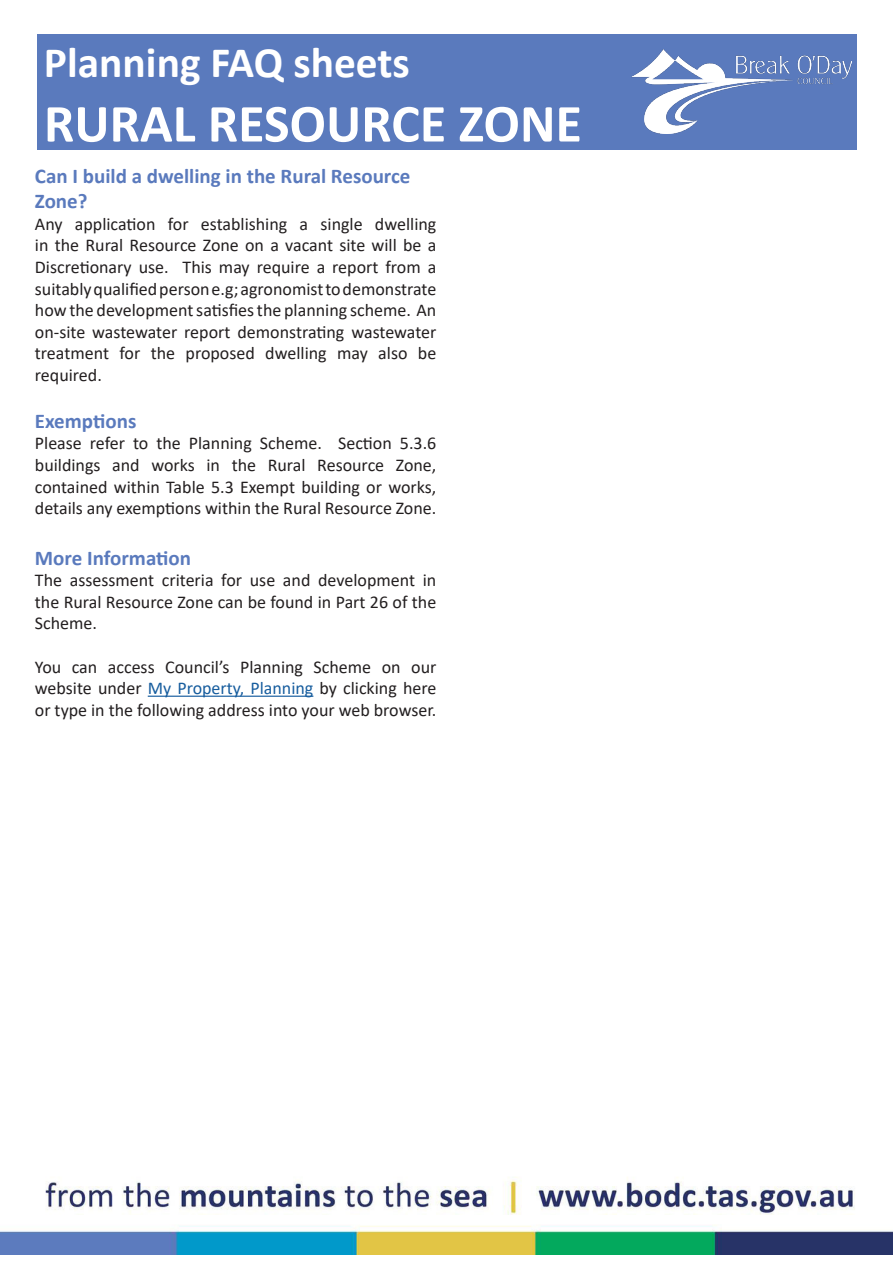
<style>
.page{position:relative;width:893px;height:1263px;background:#fff}
.page>*{position:absolute;margin:0;border:0;box-sizing:border-box;transform-origin:0 0}
.t1{font:700 54px "Calibri";color:#fff}
.t2{font:700 43.5px "Calibri";color:#fff}
.Question{font:700 21px/25.2px "Calibri";color:#5a7abd}
.t3{font:18px/21.6px "Calibri";color:#231f20;text-align:justify}
.s1{color:#175d9e}
</style>
<div class="page">
<img style="left:0;top:1177px;width:893px;height:78px">
<hr style="left:148px;top:696px;width:165px;height:1px;background:#175d9e">
<div style="left:37px;top:35px;width:820px;height:115px;background:#5a7abd"></div>
<img style="left:632px;top:50px;width:219px;height:83px">
<p class="t2" style="left:44px;top:31px;width:368px">Planning FAQ sheets</p>
<p class="t1" style="left:44px;top:85px;width:539px">RURAL RESOURCE ZONE</p>
<p class="Question" style="left:35px;top:163px;width:377px">Can I build a dwelling in the Rural Resource<br>Zone?</p>
<p class="t3" style="left:35px;top:212px;width:403px">Any application for establishing a single dwelling in the Rural Resource Zone on a vacant site will be a Discretionary use. This may require a report from a suitably qualified person e.g; agronomist to demonstrate how the development satisfies the planning scheme. An on-site wastewater report demonstrating wastewater treatment for the proposed dwelling may also be required.</p>
<p class="Question" style="left:35px;top:408px;width:103px">Exemptions</p>
<p class="t3" style="left:35px;top:432px;width:403px">Please refer to the Planning Scheme. Section 5.3.6 buildings and works in the Rural Resource Zone, contained within Table 5.3 Exempt building or works, details any exemptions within the Rural Resource Zone.</p>
<p class="Question" style="left:35px;top:545px;width:158px">More Information</p>
<p class="t3" style="left:35px;top:569px;width:403px">The assessment criteria for use and development in the Rural Resource Zone can be found in Part 26 of the Scheme.</p>
<p class="t3" style="left:35px;top:655px;width:403px">You can access Council’s Planning Scheme on our website under <span class="s1">My Property, Planning</span> by clicking here or type in the following address into your web browser.</p>
</div>
